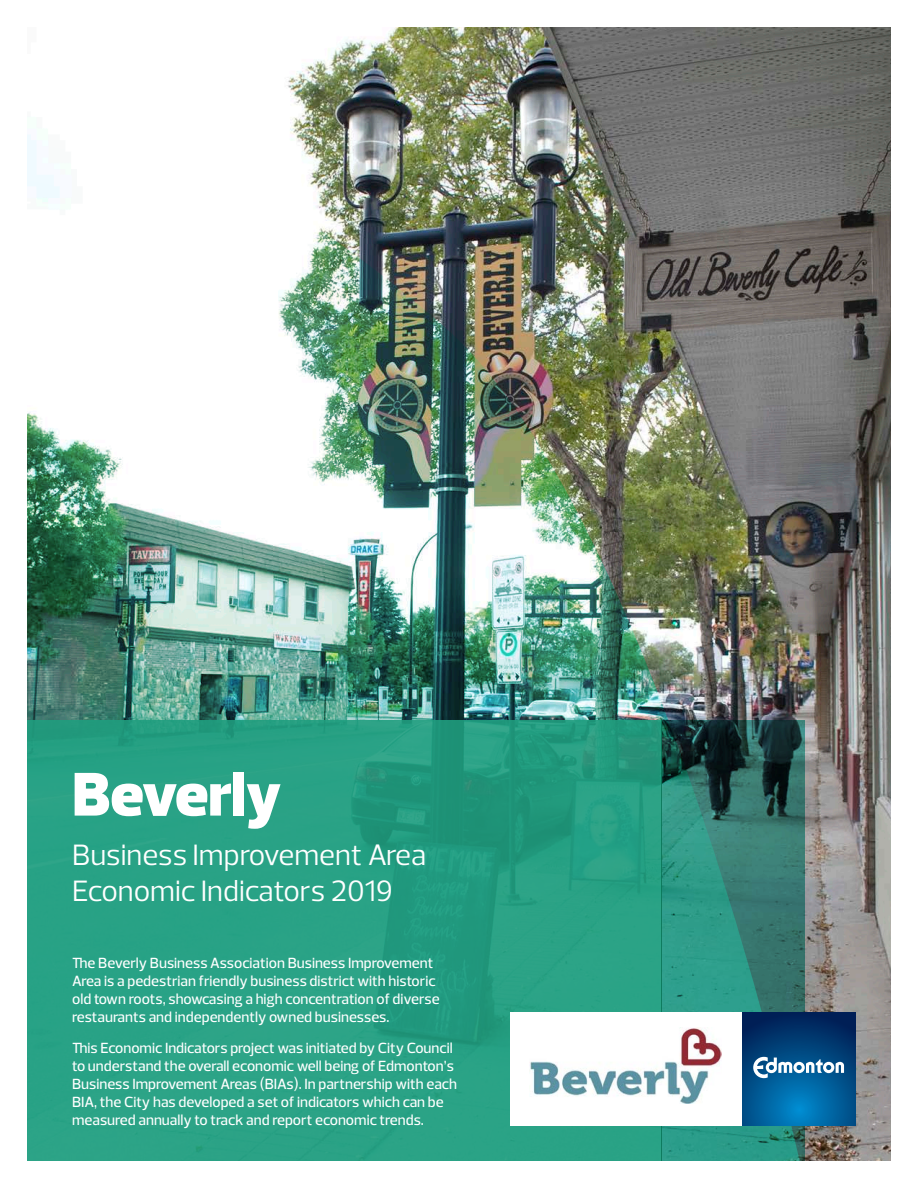
<style>
.page{position:relative;width:918px;height:1188px;background:#fff}
.page>*{position:absolute;margin:0;border:0;box-sizing:border-box;transform-origin:0 0}
.t1{font:900 62.85px "Prelo";color:#fff}
.t2{font:30px/36px "Prelo";color:#fff}
.body{font:500 15px/18px "Prelo";color:#fff}
</style>
<div class="page">
<img style="left:801px;top:27px;width:90px;height:1134px">
<img style="left:28px;top:27px;width:773px;height:693px">
<div style="left:27px;top:720px;width:634px;height:441px;background:linear-gradient(to right,#29a386,#269d81)"></div>
<svg style="left:661px;top:720px;width:144px;height:441px"></svg>
<svg style="left:742px;top:1012px;width:113px;height:113px"></svg>
<svg style="left:753px;top:1057px;width:91px;height:21px"></svg>
<div style="left:511px;top:1012px;width:231px;height:113px;background:#fff"></div>
<img style="left:530px;top:1028px;width:192px;height:76px">
<p class="t1" style="left:72px;top:756px;width:211px">Beverly</p>
<p class="t2" style="left:72px;top:837px;width:356px">Business Improvement Area<br>Economic Indicators 2019</p>
<p class="body" style="left:72px;top:954px;width:369px">The Beverly Business Association Business Improvement Area is a pedestrian friendly business district with historic old town roots, showcasing a high concentration of diverse restaurants and independently owned businesses.</p>
<p class="body" style="left:72px;top:1039px;width:387px">This Economic Indicators project was initiated by City Council to understand the overall economic well being of Edmonton’s Business Improvement Areas (BIAs). In partnership with each BIA, the City has developed a set of indicators which can be measured annually to track and report economic trends.</p>
</div>
